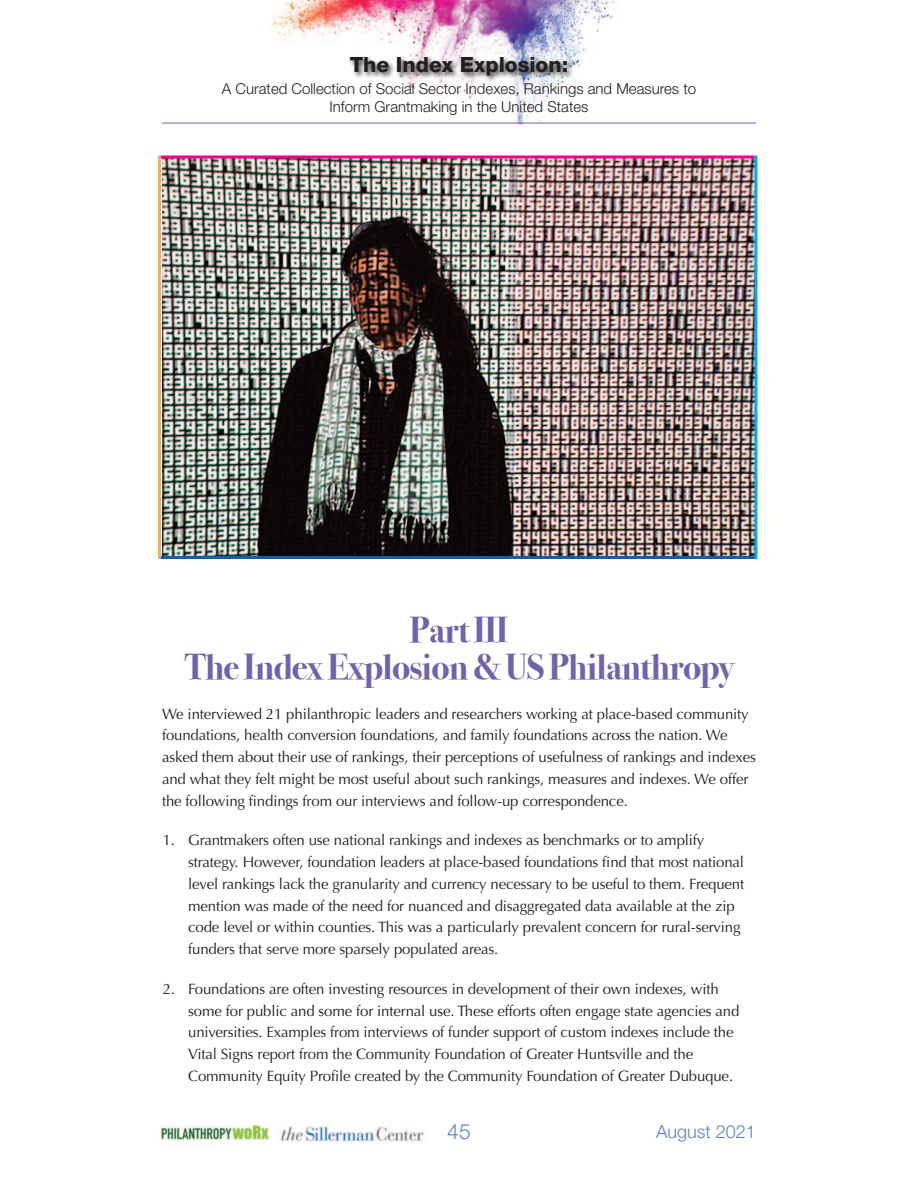
<style>
.page{position:relative;width:918px;height:1188px;background:#fff}
.page>*{position:absolute;margin:0;border:0;box-sizing:border-box;transform-origin:0 0}
.t1{font:700 36px/36.8px "Bodoni Svty Two ITCTT";letter-spacing:-.02em;color:#7062ab;text-align:center}
.t2{font:800 21px "Helvetica Neue";color:#231f20}
.t3{font:300 21px "Helvetica Neue";color:#617fc0}
.t4{font:300 18px "Helvetica Neue";color:#617fc0}
.t5{font:15px/21.8px "Optima";letter-spacing:-.01em;color:#231f20}
.t6{font:300 15px/18px "Helvetica Neue";color:#231f20;text-align:center}
</style>
<div class="page">
<img style="left:231px;top:0;width:422px;height:125px">
<img style="left:281px;top:1126px;width:143px;height:16px">
<hr style="left:162px;top:123px;width:594px;height:1px;background:#7062ab">
<img style="left:160px;top:1125px;width:110px;height:21px">
<img style="left:231px;top:46px;width:422px;height:66px">
<img style="left:162px;top:158px;width:592px;height:398px">
<hr style="left:161px;top:155px;width:594px;height:3px;background:#ed028c">
<hr style="left:160px;top:556px;width:597px;height:3px;background:#115eac">
<svg style="left:754px;top:155px;width:4px;height:404px;background:#32b2e3"></svg>
<hr style="left:158px;top:155px;width:3px;height:403px;background:#faac5e">
<p class="t2" style="left:350px;top:57px;width:220px">The Index Explosion:</p>
<p class="t6" style="left:222px;top:82px;width:476px">A Curated Collection of Social Sector Indexes, Rankings and Measures to<br>Inform Grantmaking in the United States</p>
<p class="t1" style="left:185px;top:612px;width:550px">Part III<br>The Index Explosion &amp; US Philanthropy</p>
<p class="t5" style="left:162px;top:703px;width:595px">We interviewed 21 philanthropic leaders and researchers working at place-based community foundations, health conversion foundations, and family foundations across the nation. We asked them about their use of rankings, their perceptions of usefulness of rankings and indexes and what they felt might be most useful about such rankings, measures and indexes. We offer the following findings from our interviews and follow-up correspondence.</p>
<p class="t5" style="left:188px;top:830px;width:558px;text-indent:-26px">1. Grantmakers often use national rankings and indexes as benchmarks or to amplify strategy. However, foundation leaders at place-based foundations find that most national level rankings lack the granularity and currency necessary to be useful to them. Frequent mention was made of the need for nuanced and disaggregated data available at the zip code level or within counties. This was a particularly prevalent concern for rural-serving funders that serve more sparsely populated areas.</p>
<p class="t5" style="left:188px;top:978px;width:553px;text-indent:-26px">2. Foundations are often investing resources in development of their own indexes, with some for public and some for internal use. These efforts often engage state agencies and universities. Examples from interviews of funder support of custom indexes include the Vital Signs report from the Community Foundation of Greater Huntsville and the Community Equity Profile created by the Community Foundation of Greater Dubuque.</p>
<p class="t3" style="left:447px;top:1124px;width:25px">45</p>
<p class="t4" style="left:656px;top:1125px;width:101px">August 2021</p>
</div>
